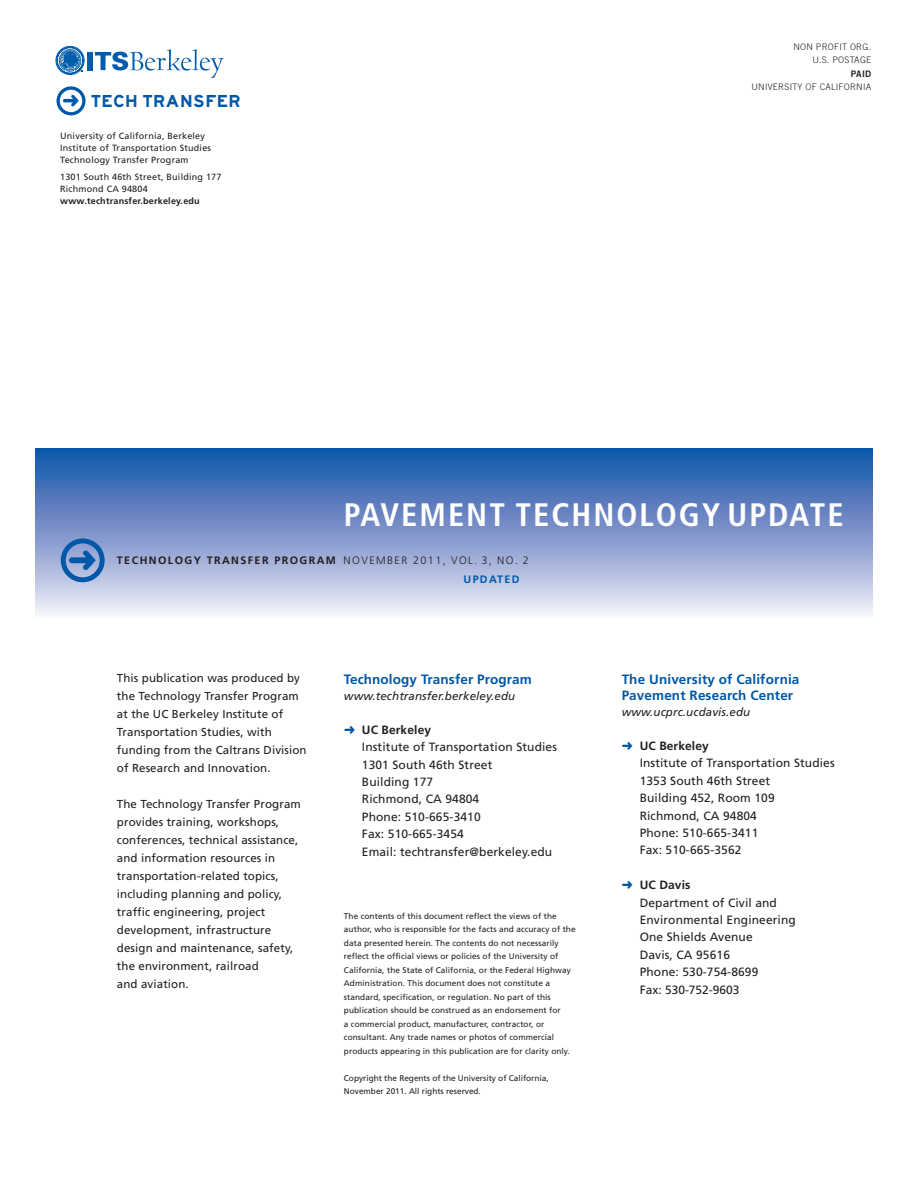
<style>
.page{position:relative;width:905px;height:1188px;background:#fff}
.page>*{position:absolute;margin:0;border:0;box-sizing:border-box;transform-origin:0 0}
.t1{font:700 condensed 32.4px "Frutiger";letter-spacing:.06em;color:#fff}
.t2{font:18px "Highway Gothic EM";letter-spacing:.045em;color:#0157a8}
.t3{font:700 13.5px/16.5px "Frutiger";letter-spacing:.01em;color:#0157a8}
.t4{font:12px/17.4px "Frutiger";letter-spacing:.01em;color:#231f20}
.t5{font:11.55px/18px "Frutiger";letter-spacing:.01em;color:#231f20}
.t6{font:italic 11.55px "Frutiger";letter-spacing:.01em;color:#231f20}
.t7{font:700 10.8px/19.6px "Frutiger";letter-spacing:.13em;color:#231f20}
.t8{font:9px/12px "Frutiger";letter-spacing:.025em;color:#231f20}
.t9{font:300 9px/13.5px "Trade Gothic";letter-spacing:.025em;color:#231f20;text-align:right}
.t10{font:700 9px "Frutiger";letter-spacing:.025em;color:#231f20}
.t11{font:9px "Trade Gothic Bold Two";color:#231f20}
.t12{font:8.25px/13.5px "Frutiger";letter-spacing:.01em;color:#231f20}
.s1{font-weight:300}
.s2{color:#0157a8}
.s3{font-weight:700}
</style>
<div class="page">
<div style="left:35px;top:449px;width:837px;height:168px;background:linear-gradient(to bottom,#0e4da5,#f1e9f6)"></div>
<div style="left:87px;top:52px;width:5px;height:18px;background:#015dab"></div>
<svg style="left:95px;top:49px;width:128px;height:29px"></svg>
<div style="left:55px;top:46px;width:30px;height:29px;border:1px solid #015dab;border-radius:50%"></div>
<svg style="left:57px;top:47px;width:26px;height:27px"></svg>
<svg style="left:56px;top:86px;width:29px;height:29px"></svg>
<svg style="left:61px;top:538px;width:44px;height:44px"></svg>
<h2 class="t2" style="left:62px;top:95px;width:180px">➜ TECH TRANSFER</h2>
<p class="t8" style="left:60px;top:131px;width:152px">University of California, Berkeley<br>Institute of Transportation Studies<br>Technology Transfer Program</p>
<p class="t8" style="left:60px;top:172px;width:163px">1301 South 46th Street, Building 177<br>Richmond CA 94804</p>
<p class="t10" style="left:60px;top:197px;width:141px">www.techtransfer.berkeley.edu</p>
<p class="t9" style="left:793px;top:40px;width:79px">NON PROFIT ORG.<br>U.S. POSTAGE</p>
<p class="t11" style="left:850px;top:70px;width:22px">PAID</p>
<p class="t9" style="left:751px;top:81px;width:121px">UNIVERSITY OF CALIFORNIA</p>
<h1 class="t1" style="left:344px;top:502px;width:501px">PAVEMENT TECHNOLOGY UPDATE</h1>
<h3 class="t7" style="left:463px;top:551px;width:67px;text-indent:-346px">TECHNOLOGY TRANSFER PROGRAM <span class="s1">NOVEMBER 2011, VOL. 3, NO. 2<br></span><span class="s2">UPDATED</span></h3>
<h3 class="t5" style="left:117px;top:670px;width:191px">This publication was produced by the Technology Transfer Program at the UC Berkeley Institute of<br>Transportation Studies, with funding from the Caltrans Division of Research and Innovation.</h3>
<p class="t5" style="left:117px;top:796px;width:185px">The Technology Transfer Program provides training, workshops, conferences, technical assistance, and information resources in transportation-related topics, including planning and policy, traffic engineering, project development, infrastructure design and maintenance, safety, the environment, railroad<br>and aviation.</p>
<h3 class="t3" style="left:344px;top:672px;width:189px">Technology Transfer Program</h3>
<h3 class="t6" style="left:344px;top:691px;width:173px">www.techtransfer.berkeley.edu</h3>
<h3 class="t4" style="left:362px;top:722px;width:196px;text-indent:-18px"><span class="s2">➜</span> <span class="s3">UC Berkeley<br></span>Institute of Transportation Studies<br>1301 South 46th Street<br>Building 177<br>Richmond, CA 94804<br>Phone: 510-665-3410<br>Fax: 510-665-3454<br>Email: techtransfer@berkeley.edu</h3>
<p class="t12" style="left:344px;top:910px;width:233px">The contents of this document reflect the views of the author, who is responsible for the facts and accuracy of the data presented herein. The contents do not necessarily reflect the official views or policies of the University of California, the State of California, or the Federal Highway Administration. This document does not constitute a standard, specification, or regulation. No part of this publication should be construed as an endorsement for<br>a commercial product, manufacturer, contractor, or consultant. Any trade names or photos of commercial products appearing in this publication are for clarity only.</p>
<p class="t12" style="left:344px;top:1072px;width:206px">Copyright the Regents of the University of California,<br>November 2011. All rights reserved.</p>
<h3 class="t3" style="left:621px;top:672px;width:179px">The University of California<br>Pavement Research Center</h3>
<h3 class="t6" style="left:621px;top:708px;width:130px">www.ucprc.ucdavis.edu</h3>
<h3 class="t4" style="left:639px;top:738px;width:196px;text-indent:-18px"><span class="s2">➜</span> <span class="s3">UC Berkeley<br></span>Institute of Transportation Studies<br>1353 South 46th Street<br>Building 452, Room 109<br>Richmond, CA 94804<br>Phone: 510-665-3411<br>Fax: 510-665-3562</h3>
<h3 class="t4" style="left:639px;top:877px;width:158px;text-indent:-18px"><span class="s2">➜</span> <span class="s3">UC Davis<br></span>Department of Civil and<br>Environmental Engineering<br>One Shields Avenue<br>Davis, CA 95616<br>Phone: 530-754-8699<br>Fax: 530-752-9603</h3>
</div>
